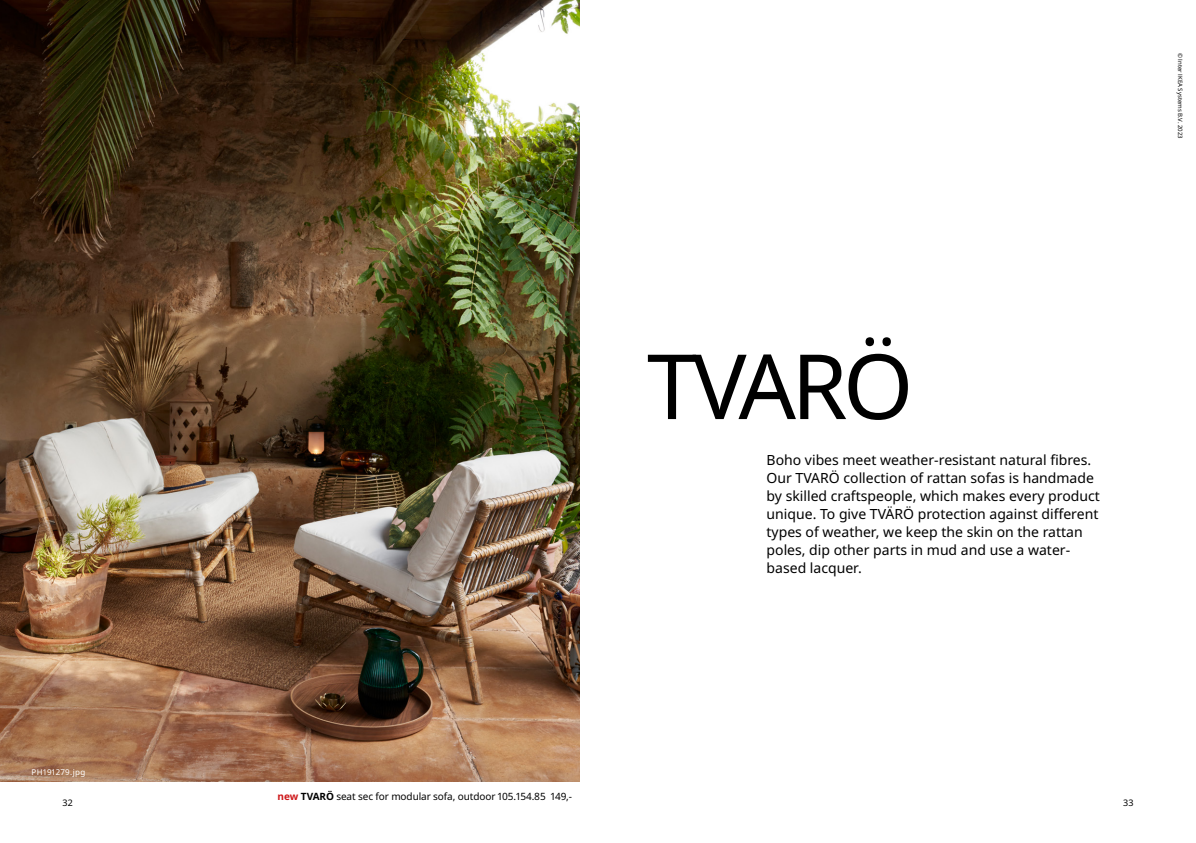
<style>
.page{position:relative;width:1196px;height:843px;background:#fff}
.page>*{position:absolute;margin:0;border:0;box-sizing:border-box;transform-origin:0 0}
.Collection_title{font:90px "Noto IKEA Latin";letter-spacing:-.05em;color:#000}
.Body_TOC{font:14px/18px "Noto IKEA Latin";color:#000}
.product_specs{font:10px "Noto IKEA Latin";letter-spacing:-.01em;color:#000}
.t1{font:9px "Noto IKEA Latin";color:#000}
.Body_Text_1{font:8px "Noto IKEA Latin";letter-spacing:.05em;color:#fff}
.t2{font:6px "Noto IKEA Latin";color:#000}
.s1{font-weight:700;color:#cd1719}
.s2{font-weight:700}
</style>
<div class="page">
<img style="left:0;top:0;width:579px;height:781px">
<p class="t2" style="left:1184px;top:53px;width:87px;rotate:90deg">© Inter IKEA Systems B.V. 2023</p>
<p class="Body_Text_1" style="left:31px;top:766px;width:55px">PH191279.jpg</p>
<p class="Collection_title" style="left:647px;top:323px;width:268px">TVARÖ</p>
<p class="Body_TOC" style="left:766px;top:450px;width:335px">Boho vibes meet weather-resistant natural fibres.<br>Our TVARÖ collection of rattan sofas is handmade by skilled craftspeople, which makes every product unique. To give TVÄRÖ protection against different types of weather, we keep the skin on the rattan poles, dip other parts in mud and use a water&shy;based lacquer.</p>
<p class="product_specs" style="left:277px;top:788px;width:296px"><span class="s1">new</span> <span class="s2">TVARÖ</span> seat sec for modular sofa, outdoor 105.154.85 149,-</p>
<p class="t1" style="left:62px;top:796px;width:12px">32</p>
<p class="t1" style="left:1122px;top:796px;width:12px">33</p>
</div>
